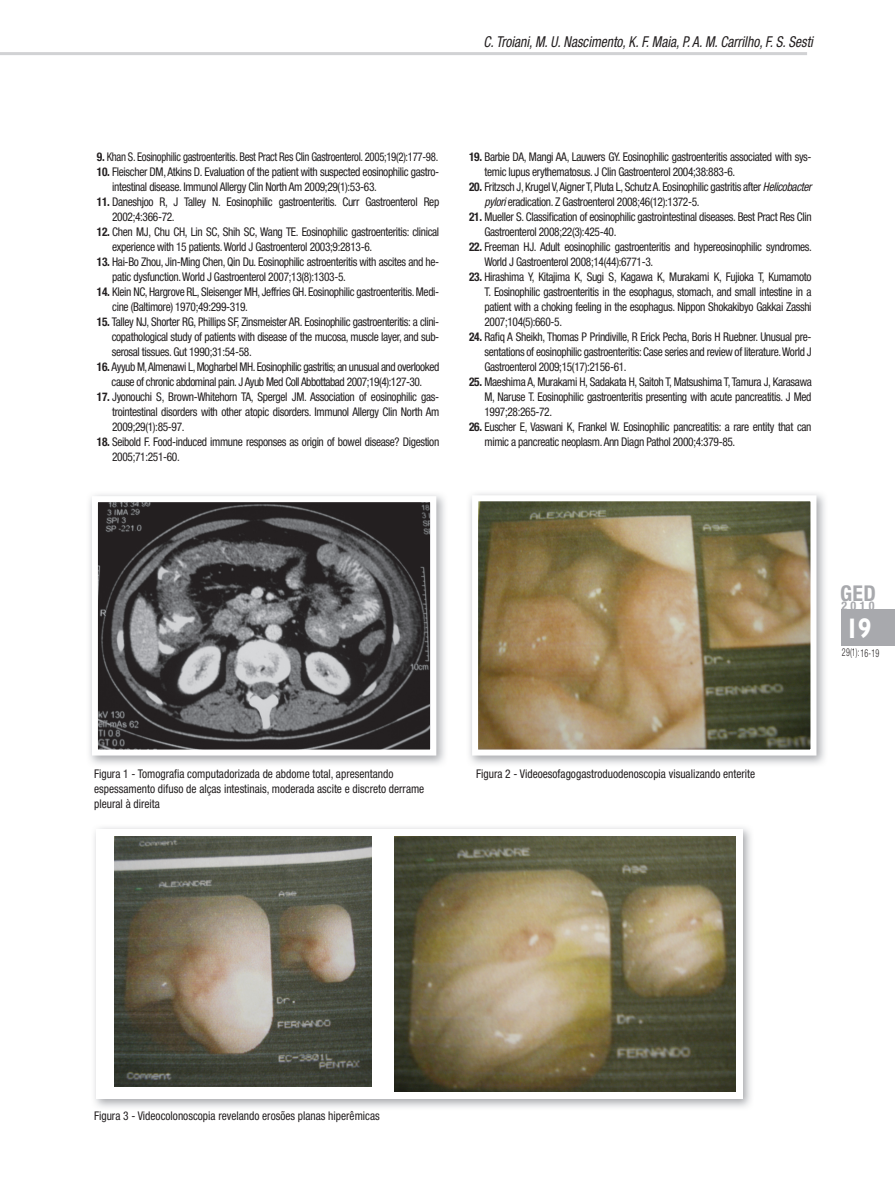
<style>
.page{position:relative;width:895px;height:1195px;background:#fff}
.page>*{position:absolute;margin:0;border:0;box-sizing:border-box;transform-origin:0 0}
.t1{font:700 28.2px "Humanist 521 BT";color:#fff;scale:.87 1}
.t2{font:700 condensed 21.75px "Helvetica Neue";color:#a8a9ad}
.t3{font:italic condensed 15px "Helvetica Neue";color:#231f20;scale:.9 1}
.t4{font:condensed 12px/15px "Helvetica Neue";letter-spacing:-.03em;color:#231f20;scale:.95 1}
.t5{font:condensed 12px/15px "Helvetica Neue";color:#231f20;scale:.95 1}
.t6{font:condensed 12px "Helvetica Neue";letter-spacing:-.03em;color:#231f20;scale:.9 1}
.t7{font:700 condensed 12px "Helvetica Neue";color:#a8a9ad}
.t8{font:300 condensed 10.95px "Helvetica Neue";color:#231f20;scale:.74 1}
.s1{font-weight:700}
.s2{font-style:italic}
</style>
<div class="page">
<img style="left:94px;top:827px;width:657px;height:281px">
<div style="left:96px;top:829px;width:646px;height:270px;background:#fff"></div>
<img style="left:89px;top:494px;width:356px;height:271px">
<img style="left:99px;top:503px;width:330px;height:245px">
<div style="left:92px;top:496px;width:344px;height:259px;border:6px solid #fff"></div>
<img style="left:469px;top:493px;width:356px;height:271px">
<img style="left:479px;top:502px;width:330px;height:247px">
<div style="left:472px;top:495px;width:344px;height:261px;border:6px solid #fff"></div>
<img style="left:115px;top:836px;width:256px;height:251px">
<img style="left:394px;top:836px;width:341px;height:255px">
<hr style="left:0;top:52px;width:807px;height:3px;background:#d1d2d4">
<div style="left:841px;top:610px;width:53px;height:36px;background:#a8a9ad"></div>
<p class="t3" style="left:483px;top:37px;width:367px">C. Troiani, M. U. Nascimento, K. F. Maia, P. A. M. Carrilho, F. S. Sesti</p>
<p class="t6" style="left:97px;top:153px;width:381px"><span class="s1">9.</span> Khan S. Eosinophilic gastroenteritis. Best Pract Res Clin Gastroenterol. 2005;19(2):177-98.</p>
<p class="t4" style="left:112px;top:166px;width:346px;text-indent:-15px"><span class="s1">10.</span> Fleischer DM, Atkins D. Evaluation of the patient with suspected eosinophilic gastro&shy;intestinal disease. Immunol Allergy Clin North Am 2009;29(1):53-63.</p>
<p class="t4" style="left:112px;top:196px;width:346px;text-indent:-15px"><span class="s1">11.</span> Daneshjoo R, J Talley N. Eosinophilic gastroenteritis. Curr Gastroenterol Rep<br>2002;4:366-72.</p>
<p class="t4" style="left:112px;top:226px;width:346px;text-indent:-15px"><span class="s1">12.</span> Chen MJ, Chu CH, Lin SC, Shih SC, Wang TE. Eosinophilic gastroenteritis: clinical experience with 15 patients. World J Gastroenterol 2003;9:2813-6.</p>
<p class="t4" style="left:112px;top:256px;width:346px;text-indent:-15px"><span class="s1">13.</span> Hai-Bo Zhou, Jin-Ming Chen, Qin Du. Eosinophilic astroenteritis with ascites and he&shy;patic dysfunction. World J Gastroenterol 2007;13(8):1303-5.</p>
<p class="t4" style="left:112px;top:286px;width:346px;text-indent:-15px"><span class="s1">14.</span> Klein NC, Hargrove RL, Sleisenger MH, Jeffries GH. Eosinophilic gastroenteritis. Medi&shy;cine (Baltimore) 1970;49:299-319.</p>
<p class="t4" style="left:112px;top:316px;width:346px;text-align:justify;text-indent:-15px"><span class="s1">15.</span> Talley NJ, Shorter RG, Phillips SF, Zinsmeister AR. Eosinophilic gastroenteritis: a clini&shy;copathological study of patients with disease of the mucosa, muscle layer, and sub&shy;serosal tissues. Gut 1990;31:54-58.</p>
<p class="t4" style="left:97px;top:361px;width:362px;text-align:center"><span class="s1">16.</span> Ayyub M, Almenawi L, Mogharbel MH. Eosinophilic gastritis; an unusual and overlooked cause of chronic abdominal pain. J Ayub Med Coll Abbottabad 2007;19(4):127-30.</p>
<p class="t4" style="left:112px;top:391px;width:346px;text-align:justify;text-indent:-15px"><span class="s1">17.</span> Jyonouchi S, Brown-Whitehorn TA, Spergel JM. Association of eosinophilic gas&shy;trointestinal disorders with other atopic disorders. Immunol Allergy Clin North Am 2009;29(1):85-97.</p>
<p class="t4" style="left:112px;top:436px;width:346px;text-indent:-15px"><span class="s1">18.</span> Seibold F. Food-induced immune responses as origin of bowel disease? Digestion<br>2005;71:251-60.</p>
<p class="t4" style="left:484px;top:151px;width:346px;text-indent:-15px"><span class="s1">19.</span> Barbie DA, Mangi AA, Lauwers GY. Eosinophilic gastroenteritis associated with sys&shy;temic lupus erythematosus. J Clin Gastroenterol 2004;38:883-6.</p>
<p class="t4" style="left:484px;top:181px;width:346px;text-indent:-15px"><span class="s1">20.</span> Fritzsch J, Krugel V, Aigner T, Pluta L, Schutz A. Eosinophilic gastritis after <span class="s2">Helicobacter pylori</span> eradication. Z Gastroenterol 2008;46(12):1372-5.</p>
<p class="t4" style="left:484px;top:211px;width:346px;text-indent:-15px"><span class="s1">21.</span> Mueller S. Classification of eosinophilic gastrointestinal diseases. Best Pract Res Clin<br>Gastroenterol 2008;22(3):425-40.</p>
<p class="t4" style="left:484px;top:241px;width:346px;text-indent:-15px"><span class="s1">22.</span> Freeman HJ. Adult eosinophilic gastroenteritis and hypereosinophilic syndromes.<br>World J Gastroenterol 2008;14(44):6771-3.</p>
<p class="t4" style="left:484px;top:271px;width:346px;text-align:justify;text-indent:-15px"><span class="s1">23.</span> Hirashima Y, Kitajima K, Sugi S, Kagawa K, Murakami K, Fujioka T, Kumamoto T. Eosinophilic gastroenteritis in the esophagus, stomach, and small intestine in a patient with a choking feeling in the esophagus. Nippon Shokakibyo Gakkai Zasshi 2007;104(5):660-5.</p>
<p class="t4" style="left:484px;top:331px;width:346px;text-align:justify;text-indent:-15px"><span class="s1">24.</span> Rafiq A Sheikh, Thomas P Prindiville, R Erick Pecha, Boris H Ruebner. Unusual pre&shy;sentations of eosinophilic gastroenteritis: Case series and review of literature. World J Gastroenterol 2009;15(17):2156-61.</p>
<p class="t4" style="left:484px;top:376px;width:346px;text-align:justify;text-indent:-15px"><span class="s1">25.</span> Maeshima A, Murakami H, Sadakata H, Saitoh T, Matsushima T, Tamura J, Karasawa M, Naruse T. Eosinophilic gastroenteritis presenting with acute pancreatitis. J Med 1997;28:265-72.</p>
<p class="t4" style="left:484px;top:421px;width:346px;text-indent:-15px"><span class="s1">26.</span> Euscher E, Vaswani K, Frankel W. Eosinophilic pancreatitis: a rare entity that can mimic a pancreatic neoplasm. Ann Diagn Pathol 2000;4:379-85.</p>
<p class="t5" style="left:94px;top:767px;width:349px">Figura 1 - Tomografia computadorizada de abdome total, apresentando espessamento difuso de alças intestinais, moderada ascite e discreto derrame pleural à direita</p>
<p class="t5" style="left:476px;top:767px;width:295px">Figura 2 - Videoesofagogastroduodenoscopia visualizando enterite</p>
<h2 class="t2" style="left:839px;top:585px;width:37px">GED</h2>
<p class="t7" style="left:841px;top:601px;width:35px">2010</p>
<h1 class="t1" style="left:845px;top:611px;width:32px">19</h1>
<p class="t8" style="left:841px;top:648px;width:52px">29(1):16-19</p>
<p class="t5" style="left:94px;top:1109px;width:302px">Figura 3 - Videocolonoscopia revelando erosões planas hiperêmicas</p>
</div>
